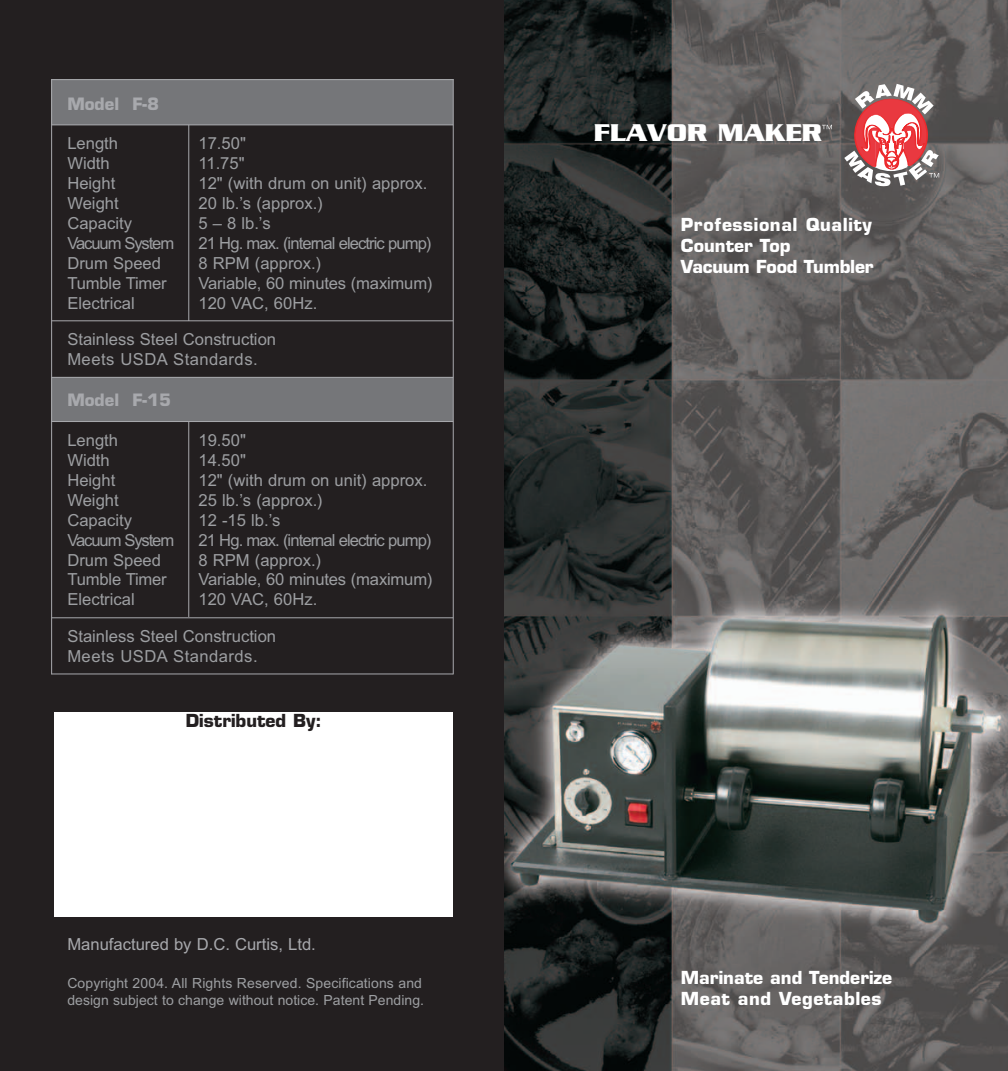
<style>
.page{position:relative;width:1008px;height:1071px;background:#fff}
.page>*{position:absolute;margin:0;border:0;box-sizing:border-box;transform-origin:0 0}
.t1{font:700 26.25px "Serpentine";color:#fff}
.t2{font:700 17.5px/21px "Eurostile";color:#fff}
.t3{font:700 17.5px "Eurostile";color:#231f20}
.t4{font:16.62px/36.4px "Arial";color:#9d9fa2}
.t5{font:16.62px "Arial";letter-spacing:-.055em;color:#9d9fa2}
.t6{font:16.62px "Arial";letter-spacing:.03em;color:#9d9fa2}
.t7{font:16.62px "Arial";color:#a8a9ad}
.t8{font:16.62px "Arial";letter-spacing:-.065em;color:#9d9fa2}
.t9{font:700 16.62px "Eurostile";color:#a8a9ad}
.t10{font:14px/16.8px "Arial";letter-spacing:.01em;color:#9d9fa2}
</style>
<div class="page">
<img style="left:504px;top:0;width:504px;height:1071px">
<div style="left:0;top:0;width:504px;height:1071px;background:#231f20"></div>
<div style="left:52px;top:377px;width:401px;height:45px;background:#757679"></div>
<div style="left:52px;top:80px;width:401px;height:45px;background:#757679"></div>
<hr style="left:51px;top:79px;width:403px;height:1px;background:#a8a9ad">
<hr style="left:51px;top:79px;width:1px;height:595px;background:#a8a9ad">
<hr style="left:453px;top:79px;width:1px;height:595px;background:#a8a9ad">
<hr style="left:52px;top:124px;width:401px;height:1px;background:#a8a9ad">
<hr style="left:188px;top:125px;width:1px;height:196px;background:#a8a9ad">
<hr style="left:52px;top:320px;width:401px;height:1px;background:#a8a9ad">
<hr style="left:52px;top:377px;width:401px;height:1px;background:#a8a9ad">
<hr style="left:52px;top:421px;width:401px;height:1px;background:#a8a9ad">
<hr style="left:188px;top:422px;width:1px;height:195px;background:#a8a9ad">
<hr style="left:52px;top:617px;width:401px;height:1px;background:#a8a9ad">
<hr style="left:52px;top:674px;width:401px;height:1px;background:#a8a9ad">
<div style="left:54px;top:712px;width:399px;height:205px;background:#fff"></div>
<svg style="left:844px;top:84px;width:95px;height:102px"></svg>
<svg style="left:822px;top:125px;width:10px;height:4px"></svg>
<p class="t9" style="left:67px;top:97px;width:93px">Model F-8</p>
<p class="t4" style="left:67px;top:125px;width:52px">Length</p>
<p class="t4" style="left:198px;top:125px;width:49px">17.50"</p>
<p class="t4" style="left:67px;top:145px;width:44px">Width</p>
<p class="t4" style="left:198px;top:145px;width:48px">11.75"</p>
<p class="t4" style="left:67px;top:165px;width:50px">Height</p>
<p class="t4" style="left:198px;top:165px;width:231px">12" (with drum on unit) approx.</p>
<p class="t4" style="left:67px;top:185px;width:53px">Weight</p>
<p class="t4" style="left:198px;top:185px;width:126px">20 lb.’s (approx.)</p>
<p class="t4" style="left:67px;top:205px;width:66px">Capacity</p>
<p class="t4" style="left:198px;top:205px;width:74px">5 – 8 lb.’s</p>
<p class="t8" style="left:67px;top:233px;width:108px">Vacuum System</p>
<p class="t5" style="left:199px;top:233px;width:235px">21 Hg. max. (internal electric pump)</p>
<p class="t4" style="left:67px;top:245px;width:95px">Drum Speed</p>
<p class="t4" style="left:198px;top:245px;width:124px">8 RPM (approx.)</p>
<p class="t4" style="left:67px;top:265px;width:101px">Tumble Timer</p>
<p class="t4" style="left:198px;top:265px;width:236px">Variable, 60 minutes (maximum)</p>
<p class="t4" style="left:67px;top:285px;width:69px">Electrical</p>
<p class="t4" style="left:67px;top:285px;width:251px;text-indent:131px">120 VAC, 60Hz.<br>Stainless Steel Construction</p>
<p class="t6" style="left:67px;top:350px;width:192px">Meets USDA Standards.</p>
<p class="t9" style="left:67px;top:394px;width:105px">Model F-15</p>
<p class="t4" style="left:67px;top:422px;width:52px">Length</p>
<p class="t4" style="left:198px;top:422px;width:49px">19.50"</p>
<p class="t4" style="left:67px;top:442px;width:44px">Width</p>
<p class="t4" style="left:198px;top:442px;width:49px">14.50"</p>
<p class="t4" style="left:67px;top:462px;width:50px">Height</p>
<p class="t4" style="left:198px;top:462px;width:231px">12" (with drum on unit) approx.</p>
<p class="t4" style="left:67px;top:482px;width:53px">Weight</p>
<p class="t4" style="left:198px;top:482px;width:126px">25 lb.’s (approx.)</p>
<p class="t4" style="left:67px;top:502px;width:66px">Capacity</p>
<p class="t4" style="left:198px;top:502px;width:83px">12 -15 lb.’s</p>
<p class="t8" style="left:67px;top:530px;width:108px">Vacuum System</p>
<p class="t5" style="left:199px;top:530px;width:235px">21 Hg. max. (internal electric pump)</p>
<p class="t4" style="left:67px;top:542px;width:95px">Drum Speed</p>
<p class="t4" style="left:198px;top:542px;width:124px">8 RPM (approx.)</p>
<p class="t4" style="left:67px;top:562px;width:101px">Tumble Timer</p>
<p class="t4" style="left:198px;top:562px;width:236px">Variable, 60 minutes (maximum)</p>
<p class="t4" style="left:67px;top:581px;width:69px">Electrical</p>
<p class="t4" style="left:67px;top:581px;width:251px;text-indent:131px">120 VAC, 60Hz.<br>Stainless Steel Construction</p>
<p class="t6" style="left:67px;top:646px;width:192px">Meets USDA Standards.</p>
<p class="t3" style="left:186px;top:714px;width:138px">Distributed By:</p>
<p class="t7" style="left:67px;top:935px;width:250px">Manufactured by D.C. Curtis, Ltd.</p>
<p class="t10" style="left:67px;top:975px;width:358px">Copyright 2004. All Rights Reserved. Specifications and design subject to change without notice. Patent Pending.</p>
<h1 class="t1" style="left:594px;top:125px;width:230px">FLAVOR MAKER</h1>
<p class="t2" style="left:681px;top:216px;width:194px">Professional Quality<br>Counter Top<br>Vacuum Food Tumbler</p>
<p class="t2" style="left:681px;top:969px;width:213px">Marinate and Tenderize<br>Meat and Vegetables</p>
</div>
